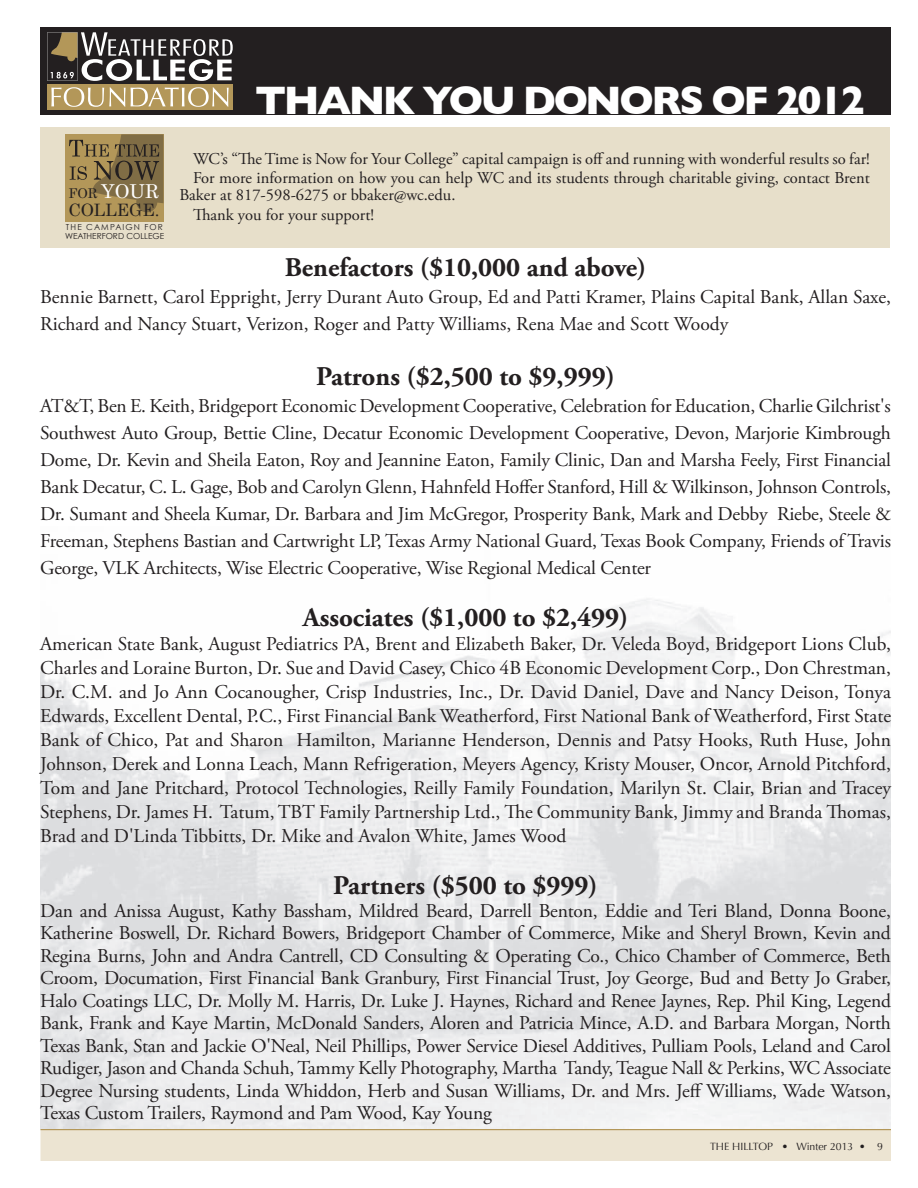
<style>
.page{position:relative;width:918px;height:1188px;background:#fff}
.page>*{position:absolute;margin:0;border:0;box-sizing:border-box;transform-origin:0 0}
.t1{font:700 40.5px "Gill Sans";letter-spacing:-.06em;color:#fff}
.t2{font:700 27px "Adobe Garamond Pro";color:#231f20}
.t3{font:19.5px/22.5px "Adobe Garamond Pro";color:#231f20;text-align:justify}
.t4{font:19.2px "Century";color:#fff}
.t5{font:17.1px "Century";color:#231f20}
.t6{font:16.5px/19.4px "Adobe Garamond Pro";color:#231f20}
.t7{font:10.5px "Optima";color:#231f20}
.t8{font:8.25px/8.9px "Century Gothic";color:#231f20}
.s1{font-size:13.5px;color:#231f20}
</style>
<div class="page">
<div style="left:40px;top:1129px;width:851px;height:32px;background:#ece4d2;border:2px solid #ece4d2"></div>
<hr style="left:40px;top:1129px;width:851px;height:1px;background:#b39759">
<div style="left:40px;top:127px;width:850px;height:121px;background:#e7dfca"></div>
<svg style="left:40px;top:747px;width:1px;height:116px"></svg>
<div style="left:40px;top:27px;width:851px;height:88px;background:#231f20"></div>
<div style="left:47px;top:84px;width:186px;height:26px;background:#b39759"></div>
<svg style="left:51px;top:87px;width:178px;height:20px"></svg>
<svg style="left:47px;top:32px;width:186px;height:49px"></svg>
<div style="left:65px;top:134px;width:98px;height:88px;background:#b39759"></div>
<svg style="left:69px;top:134px;width:94px;height:78px"></svg>
<p class="t4" style="left:68px;top:175px;width:92px"><span class="s1">FOR</span> YOUR</p>
<p class="t5" style="left:68px;top:196px;width:93px">COLLEGE.</p>
<p class="t8" style="left:65px;top:223px;width:100px">THE CAMPAIGN FOR<br>WEATHERFORD COLLEGE</p>
<h1 class="t1" style="left:255px;top:77px;width:611px">THANK YOU DONORS OF 2012</h1>
<p class="t6" style="left:193px;top:149px;width:678px">WC’s “The Time is Now for Your College” capital campaign is off and running with wonderful results so far!<br>For more information on how you can help WC and its students through charitable giving, contact Brent</p>
<p class="t6" style="left:193px;top:186px;width:264px;text-indent:-13px">Baker at 817-598-6275 or bbaker@wc.edu.<br>Thank you for your support!</p>
<h2 class="t2" style="left:285px;top:252px;width:363px">Benefactors ($10,000 and above)</h2>
<p class="t3" style="left:40px;top:284px;width:852px;line-height:27px">Bennie Barnett, Carol Eppright, Jerry Durant Auto Group, Ed and Patti Kramer, Plains Capital Bank, Allan Saxe,<br>Richard and Nancy Stuart, Verizon, Roger and Patty Williams, Rena Mae and Scott Woody</p>
<h2 class="t2" style="left:316px;top:361px;width:300px">Patrons ($2,500 to $9,999)</h2>
<p class="t3" style="left:40px;top:393px;width:852px;line-height:27px">AT&amp;T, Ben E. Keith, Bridgeport Economic Development Cooperative, Celebration for Education, Charlie Gilchrist's Southwest Auto Group, Bettie Cline, Decatur Economic Development Cooperative, Devon, Marjorie Kimbrough Dome, Dr. Kevin and Sheila Eaton, Roy and Jeannine Eaton, Family Clinic, Dan and Marsha Feely, First Financial Bank Decatur, C. L. Gage, Bob and Carolyn Glenn, Hahnfeld Hoffer Stanford, Hill &amp; Wilkinson, Johnson Controls, Dr. Sumant and Sheela Kumar, Dr. Barbara and Jim McGregor, Prosperity Bank, Mark and Debby Riebe, Steele &amp; Freeman, Stephens Bastian and Cartwright LP, Texas Army National Guard, Texas Book Company, Friends of Travis George, VLK Architects, Wise Electric Cooperative, Wise Regional Medical Center</p>
<h2 class="t2" style="left:303px;top:602px;width:327px">Associates ($1,000 to $2,499)</h2>
<p class="t3" style="left:40px;top:633px;width:853px;line-height:24px">American State Bank, August Pediatrics PA, Brent and Elizabeth Baker, Dr. Veleda Boyd, Bridgeport Lions Club, Charles and Loraine Burton, Dr. Sue and David Casey, Chico 4B Economic Development Corp., Don Chrestman, Dr. C.M. and Jo Ann Cocanougher, Crisp Industries, Inc., Dr. David Daniel, Dave and Nancy Deison, Tonya Edwards, Excellent Dental, P.C., First Financial Bank Weatherford, First National Bank of Weatherford, First State Bank of Chico, Pat and Sharon Hamilton, Marianne Henderson, Dennis and Patsy Hooks, Ruth Huse, John Johnson, Derek and Lonna Leach, Mann Refrigeration, Meyers Agency, Kristy Mouser, Oncor, Arnold Pitchford, Tom and Jane Pritchard, Protocol Technologies, Reilly Family Foundation, Marilyn St. Clair, Brian and Tracey Stephens, Dr. James H. Tatum, TBT Family Partnership Ltd., The Community Bank, Jimmy and Branda Thomas, Brad and D'Linda Tibbitts, Dr. Mike and Avalon White, James Wood</p>
<h2 class="t2" style="left:333px;top:870px;width:266px">Partners ($500 to $999)</h2>
<p class="t3" style="left:40px;top:900px;width:852px">Dan and Anissa August, Kathy Bassham, Mildred Beard, Darrell Benton, Eddie and Teri Bland, Donna Boone, Katherine Boswell, Dr. Richard Bowers, Bridgeport Chamber of Commerce, Mike and Sheryl Brown, Kevin and Regina Burns, John and Andra Cantrell, CD Consulting &amp; Operating Co., Chico Chamber of Commerce, Beth Croom, Documation, First Financial Bank Granbury, First Financial Trust, Joy George, Bud and Betty Jo Graber, Halo Coatings LLC, Dr. Molly M. Harris, Dr. Luke J. Haynes, Richard and Renee Jaynes, Rep. Phil King, Legend Bank, Frank and Kaye Martin, McDonald Sanders, Aloren and Patricia Mince, A.D. and Barbara Morgan, North Texas Bank, Stan and Jackie O'Neal, Neil Phillips, Power Service Diesel Additives, Pulliam Pools, Leland and Carol Rudiger, Jason and Chanda Schuh, Tammy Kelly Photography, Martha Tandy, Teague Nall &amp; Perkins, WC Associate Degree Nursing students, Linda Whiddon, Herb and Susan Williams, Dr. and Mrs. Jeff Williams, Wade Watson, Texas Custom Trailers, Raymond and Pam Wood, Kay Young</p>
<p class="t7" style="left:710px;top:1140px;width:175px">The H ILLTOP • Winter 2013 • 9</p>
</div>
